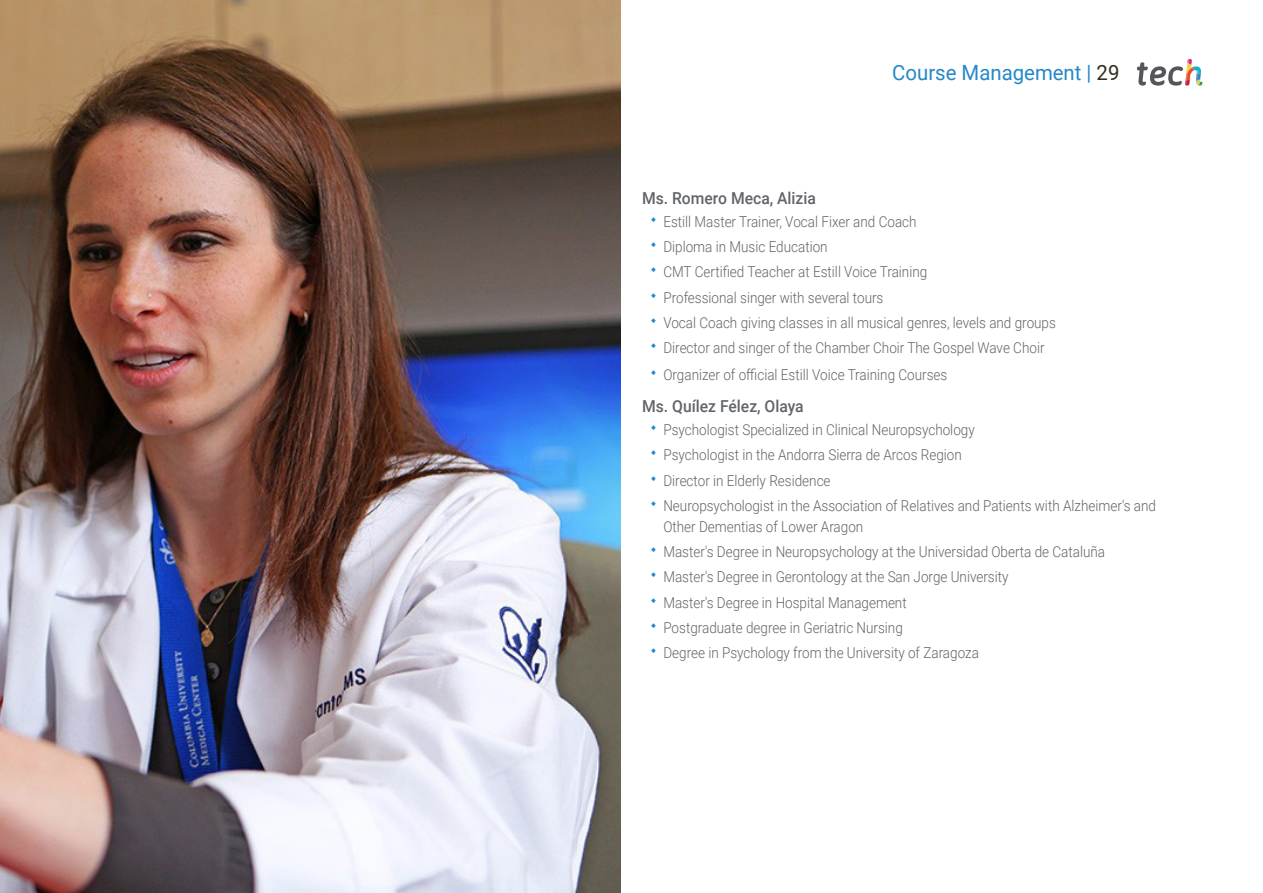
<style>
.page{position:relative;width:1263px;height:893px;background:#fff}
.page>*{position:absolute;margin:0;border:0;box-sizing:border-box;transform-origin:0 0}
.t1{font:21px "Roboto";color:#2488c9}
.t2{font:500 16.5px "Roboto";color:#61646a;scale:.95 1}
.t3{font:300 15px/25.2px "Roboto";color:#61646a;scale:.9 1}
.s1{color:#312e20}
</style>
<div class="page">
<img style="left:0;top:0;width:621px;height:893px">
<svg style="left:1137px;top:59px;width:65px;height:27px"></svg>
<h1 class="t1" style="left:892px;top:57px;width:229px">Course Management | <span class="s1">29</span></h1>
<p class="t2" style="left:642px;top:186px;width:184px">Ms. Romero Meca, Alizia</p>
<p class="t3" style="left:663px;top:208px;width:438px">Estill Master Trainer, Vocal Fixer and Coach<br>Diploma in Music Education<br>CMT Certified Teacher at Estill Voice Training<br>Professional singer with several tours<br>Vocal Coach giving classes in all musical genres, levels and groups Director and singer of the Chamber Choir The Gospel Wave Choir</p>
<p class="t3" style="left:663px;top:361px;width:317px">Organizer of official Estill Voice Training Courses</p>
<p class="t2" style="left:642px;top:394px;width:172px">Ms. Quílez Félez, Olaya</p>
<p class="t3" style="left:663px;top:416px;width:549px">Psychologist Specialized in Clinical Neuropsychology<br>Psychologist in the Andorra Sierra de Arcos Region<br>Director in Elderly Residence<br>Neuropsychologist in the Association of Relatives and Patients with Alzheimer's and</p>
<p class="t3" style="left:663px;top:513px;width:492px">Other Dementias of Lower Aragon<br>Master's Degree in Neuropsychology at the Universidad Oberta de Cataluña Master's Degree in Gerontology at the San Jorge University<br>Master's Degree in Hospital Management<br>Postgraduate degree in Geriatric Nursing<br>Degree in Psychology from the University of Zaragoza</p>
</div>
